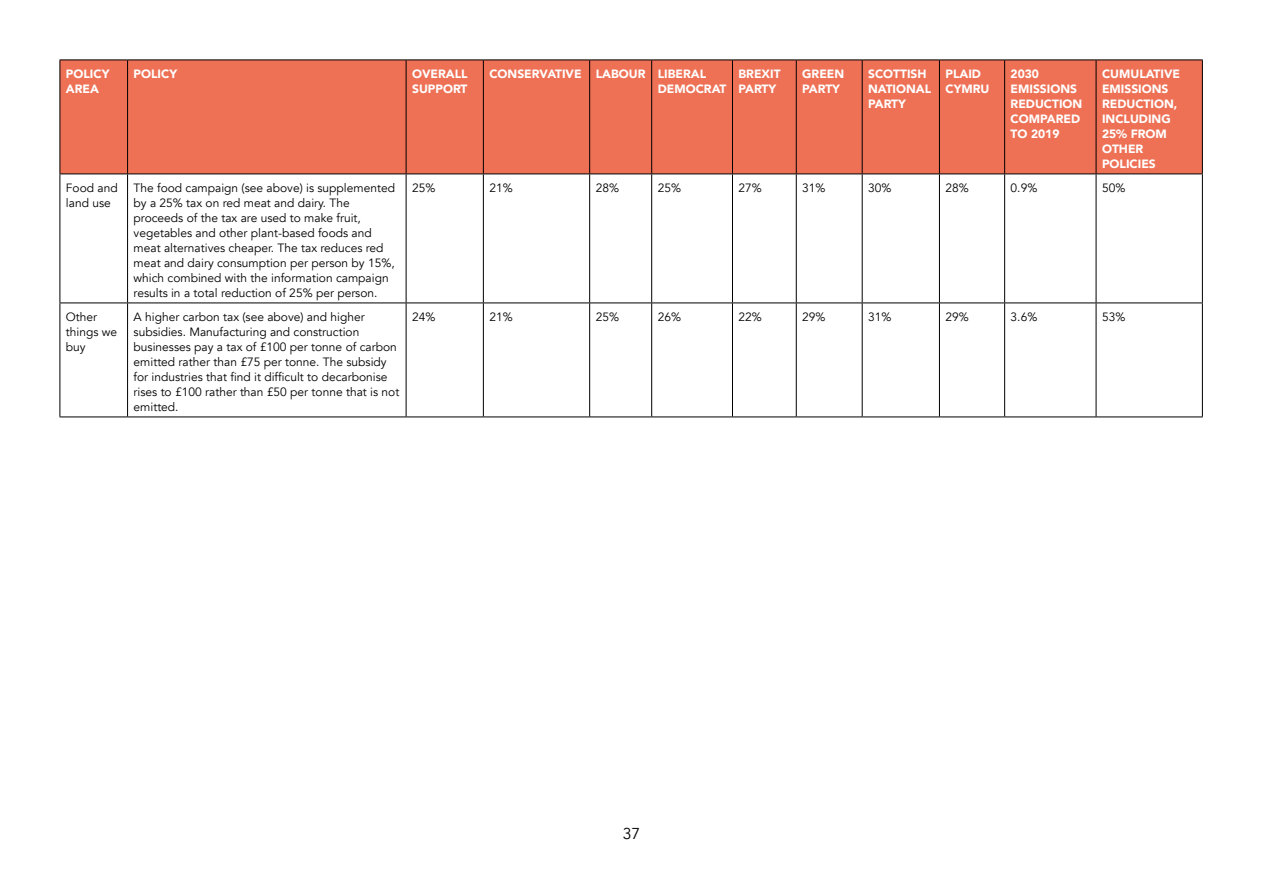
<style>
.page{position:relative;width:1263px;height:893px;background:#fff}
.page>*{position:absolute;margin:0;border:0;box-sizing:border-box;transform-origin:0 0}
.Body{font:15.75px "Avenir";color:#000}
.Body-2{font:12px/15px "Avenir";color:#000}
.H2_Black{font:900 12px/15px "Avenir";color:#fff}
</style>
<div class="page">
<div style="left:61px;top:61px;width:1141px;height:113px;background:#ee7155"></div>
<hr style="left:60px;top:60px;width:68px;height:1px;background:#000">
<hr style="left:60px;top:60px;width:1px;height:114px;background:#000">
<hr style="left:128px;top:60px;width:278px;height:1px;background:#000">
<hr style="left:127px;top:60px;width:1px;height:114px;background:#000">
<hr style="left:406px;top:60px;width:77px;height:1px;background:#000">
<hr style="left:406px;top:60px;width:1px;height:114px;background:#000">
<hr style="left:483px;top:60px;width:107px;height:1px;background:#000">
<hr style="left:483px;top:60px;width:1px;height:114px;background:#000">
<hr style="left:590px;top:60px;width:62px;height:1px;background:#000">
<hr style="left:589px;top:60px;width:1px;height:114px;background:#000">
<hr style="left:652px;top:60px;width:80px;height:1px;background:#000">
<hr style="left:651px;top:60px;width:1px;height:114px;background:#000">
<hr style="left:732px;top:60px;width:64px;height:1px;background:#000">
<hr style="left:732px;top:60px;width:1px;height:114px;background:#000">
<hr style="left:796px;top:60px;width:66px;height:1px;background:#000">
<hr style="left:796px;top:60px;width:1px;height:114px;background:#000">
<hr style="left:862px;top:60px;width:77px;height:1px;background:#000">
<hr style="left:862px;top:60px;width:1px;height:114px;background:#000">
<hr style="left:939px;top:60px;width:66px;height:1px;background:#000">
<hr style="left:939px;top:60px;width:1px;height:114px;background:#000">
<hr style="left:1005px;top:60px;width:91px;height:1px;background:#000">
<hr style="left:1004px;top:60px;width:1px;height:114px;background:#000">
<hr style="left:1096px;top:60px;width:107px;height:1px;background:#000">
<hr style="left:1096px;top:60px;width:1px;height:114px;background:#000">
<hr style="left:1202px;top:60px;width:1px;height:114px;background:#000">
<hr style="left:60px;top:174px;width:68px;height:1px;background:#000">
<hr style="left:60px;top:174px;width:1px;height:129px;background:#000">
<hr style="left:128px;top:174px;width:278px;height:1px;background:#000">
<hr style="left:127px;top:174px;width:1px;height:129px;background:#000">
<hr style="left:406px;top:174px;width:77px;height:1px;background:#000">
<hr style="left:406px;top:174px;width:1px;height:129px;background:#000">
<hr style="left:483px;top:174px;width:107px;height:1px;background:#000">
<hr style="left:483px;top:174px;width:1px;height:129px;background:#000">
<hr style="left:590px;top:174px;width:62px;height:1px;background:#000">
<hr style="left:589px;top:174px;width:1px;height:129px;background:#000">
<hr style="left:652px;top:174px;width:80px;height:1px;background:#000">
<hr style="left:651px;top:174px;width:1px;height:129px;background:#000">
<hr style="left:732px;top:174px;width:64px;height:1px;background:#000">
<hr style="left:732px;top:174px;width:1px;height:129px;background:#000">
<hr style="left:796px;top:174px;width:66px;height:1px;background:#000">
<hr style="left:796px;top:174px;width:1px;height:129px;background:#000">
<hr style="left:862px;top:174px;width:77px;height:1px;background:#000">
<hr style="left:862px;top:174px;width:1px;height:129px;background:#000">
<hr style="left:939px;top:174px;width:66px;height:1px;background:#000">
<hr style="left:939px;top:174px;width:1px;height:129px;background:#000">
<hr style="left:1005px;top:174px;width:91px;height:1px;background:#000">
<hr style="left:1004px;top:174px;width:1px;height:129px;background:#000">
<hr style="left:1096px;top:174px;width:107px;height:1px;background:#000">
<hr style="left:1096px;top:174px;width:1px;height:129px;background:#000">
<hr style="left:1202px;top:174px;width:1px;height:129px;background:#000">
<hr style="left:60px;top:303px;width:68px;height:1px;background:#000">
<hr style="left:60px;top:303px;width:1px;height:114px;background:#000">
<hr style="left:128px;top:303px;width:278px;height:1px;background:#000">
<hr style="left:127px;top:303px;width:1px;height:114px;background:#000">
<hr style="left:406px;top:303px;width:77px;height:1px;background:#000">
<hr style="left:406px;top:303px;width:1px;height:114px;background:#000">
<hr style="left:483px;top:303px;width:107px;height:1px;background:#000">
<hr style="left:483px;top:303px;width:1px;height:114px;background:#000">
<hr style="left:590px;top:303px;width:62px;height:1px;background:#000">
<hr style="left:589px;top:303px;width:1px;height:114px;background:#000">
<hr style="left:652px;top:303px;width:80px;height:1px;background:#000">
<hr style="left:651px;top:303px;width:1px;height:114px;background:#000">
<hr style="left:732px;top:303px;width:64px;height:1px;background:#000">
<hr style="left:732px;top:303px;width:1px;height:114px;background:#000">
<hr style="left:796px;top:303px;width:66px;height:1px;background:#000">
<hr style="left:796px;top:303px;width:1px;height:114px;background:#000">
<hr style="left:862px;top:303px;width:77px;height:1px;background:#000">
<hr style="left:862px;top:303px;width:1px;height:114px;background:#000">
<hr style="left:939px;top:303px;width:66px;height:1px;background:#000">
<hr style="left:939px;top:303px;width:1px;height:114px;background:#000">
<hr style="left:1005px;top:303px;width:91px;height:1px;background:#000">
<hr style="left:1004px;top:303px;width:1px;height:114px;background:#000">
<hr style="left:1096px;top:303px;width:107px;height:1px;background:#000">
<hr style="left:1096px;top:303px;width:1px;height:114px;background:#000">
<hr style="left:1202px;top:303px;width:1px;height:114px;background:#000">
<hr style="left:60px;top:417px;width:68px;height:1px;background:#000">
<hr style="left:128px;top:417px;width:278px;height:1px;background:#000">
<hr style="left:406px;top:417px;width:77px;height:1px;background:#000">
<hr style="left:483px;top:417px;width:107px;height:1px;background:#000">
<hr style="left:590px;top:417px;width:62px;height:1px;background:#000">
<hr style="left:652px;top:417px;width:80px;height:1px;background:#000">
<hr style="left:732px;top:417px;width:64px;height:1px;background:#000">
<hr style="left:796px;top:417px;width:66px;height:1px;background:#000">
<hr style="left:862px;top:417px;width:77px;height:1px;background:#000">
<hr style="left:939px;top:417px;width:66px;height:1px;background:#000">
<hr style="left:1005px;top:417px;width:91px;height:1px;background:#000">
<hr style="left:1096px;top:417px;width:107px;height:1px;background:#000">
<h2 class="H2_Black" style="left:66px;top:66px;width:45px">POLICY<br>AREA</h2>
<h2 class="H2_Black" style="left:134px;top:66px;width:45px">POLICY</h2>
<h2 class="H2_Black" style="left:412px;top:66px;width:57px">OVERALL<br>SUPPORT</h2>
<h2 class="H2_Black" style="left:489px;top:66px;width:94px">CONSERVATIVE</h2>
<h2 class="H2_Black" style="left:596px;top:66px;width:51px">LABOUR</h2>
<h2 class="H2_Black" style="left:658px;top:66px;width:70px">LIBERAL<br>DEMOCRAT</h2>
<h2 class="H2_Black" style="left:738px;top:66px;width:44px">BREXIT<br>PARTY</h2>
<h2 class="H2_Black" style="left:802px;top:66px;width:44px">GREEN<br>PARTY</h2>
<h2 class="H2_Black" style="left:868px;top:66px;width:65px">SCOTTISH<br>NATIONAL<br>PARTY</h2>
<h2 class="H2_Black" style="left:945px;top:66px;width:45px">PLAID<br>CYMRU</h2>
<h2 class="H2_Black" style="left:1011px;top:66px;width:73px">2030<br>EMISSIONS<br>REDUCTION<br>COMPARED<br>TO 2019</h2>
<h2 class="H2_Black" style="left:1102px;top:66px;width:80px">CUMULATIVE<br>EMISSIONS<br>REDUCTION,<br>INCLUDING<br>25% FROM<br>OTHER<br>POLICIES</h2>
<p class="Body-2" style="left:66px;top:180px;width:53px">Food and land use</p>
<p class="Body-2" style="left:134px;top:180px;width:263px">The food campaign (see above) is supplemented by a 25% tax on red meat and dairy. The proceeds of the tax are used to make fruit, vegetables and other plant-based foods and meat alternatives cheaper. The tax reduces red meat and dairy consumption per person by 15%, which combined with the information campaign results in a total reduction of 25% per person.</p>
<p class="Body-2" style="left:412px;top:180px;width:25px">25%</p>
<p class="Body-2" style="left:489px;top:180px;width:25px">21%</p>
<p class="Body-2" style="left:596px;top:180px;width:25px">28%</p>
<p class="Body-2" style="left:658px;top:180px;width:25px">25%</p>
<p class="Body-2" style="left:738px;top:180px;width:25px">27%</p>
<p class="Body-2" style="left:802px;top:180px;width:25px">31%</p>
<p class="Body-2" style="left:868px;top:180px;width:25px">30%</p>
<p class="Body-2" style="left:945px;top:180px;width:25px">28%</p>
<p class="Body-2" style="left:1011px;top:180px;width:28px">0.9%</p>
<p class="Body-2" style="left:1102px;top:180px;width:25px">50%</p>
<p class="Body-2" style="left:66px;top:309px;width:53px">Other things we buy</p>
<p class="Body-2" style="left:134px;top:309px;width:267px">A higher carbon tax (see above) and higher subsidies. Manufacturing and construction businesses pay a tax of £100 per tonne of carbon emitted rather than £75 per tonne. The subsidy for industries that find it difficult to decarbonise rises to £100 rather than £50 per tonne that is not emitted.</p>
<p class="Body-2" style="left:412px;top:309px;width:25px">24%</p>
<p class="Body-2" style="left:489px;top:309px;width:25px">21%</p>
<p class="Body-2" style="left:596px;top:309px;width:25px">25%</p>
<p class="Body-2" style="left:658px;top:309px;width:25px">26%</p>
<p class="Body-2" style="left:738px;top:309px;width:25px">22%</p>
<p class="Body-2" style="left:802px;top:309px;width:25px">29%</p>
<p class="Body-2" style="left:868px;top:309px;width:25px">31%</p>
<p class="Body-2" style="left:945px;top:309px;width:25px">29%</p>
<p class="Body-2" style="left:1011px;top:309px;width:28px">3.6%</p>
<p class="Body-2" style="left:1102px;top:309px;width:25px">53%</p>
<p class="Body" style="left:623px;top:824px;width:19px">37</p>
</div>
